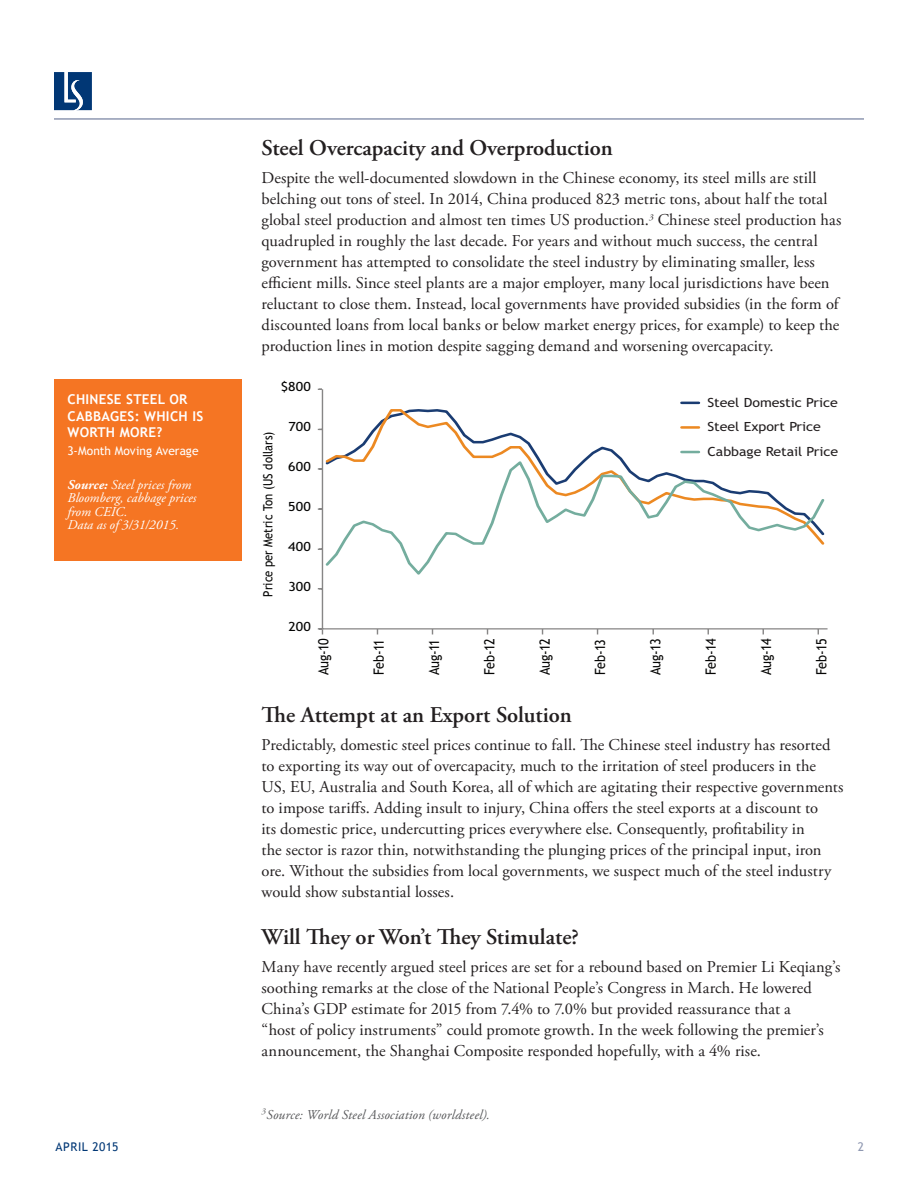
<style>
.page{position:relative;width:918px;height:1188px;background:#fff}
.page>*{position:absolute;margin:0;border:0;box-sizing:border-box;transform-origin:0 0}
.Section_Header{font:600 22.5px "Adobe Garamond Pro";color:#231f20}
.Body_Copy{font:16.5px/21px "Adobe Garamond Pro";letter-spacing:.005em;color:#231f20}
.t1{font:14.1px "Trebuchet MS";letter-spacing:-.015em;color:#050504;scale:.89 1}
.Legal_Disclosure{font:italic 13.5px/13.5px "Adobe Garamond Pro";color:#fff}
.Footnote{font:italic 13.5px "Adobe Garamond Pro";letter-spacing:.01em;color:#57585a}
.t2{font:700 13.5px/16.5px "Trebuchet MS";letter-spacing:.02em;color:#fff}
.t3{font:12.75px "Trebuchet MS";color:#050504;scale:.89 1}
.t4{font:12.6px/24.6px "Trebuchet MS";color:#231f20;scale:1.12 1}
.t5{font:12.6px "Trebuchet MS";letter-spacing:.025em;color:#050504;scale:1.12 1}
.Descriptor{font:12px "Trebuchet MS";letter-spacing:.005em;color:#fff}
.t6{font:12px "Trebuchet MS";letter-spacing:.04em;color:#013775}
.Page_Number{font:12px "Trebuchet MS";color:#8f98b1}
.s1{font-weight:700}
</style>
<div class="page">
<hr style="left:54px;top:118px;width:810px;height:2px;background:#8f98b1">
<svg style="left:54px;top:72px;width:38px;height:38px"></svg>
<div style="left:54px;top:379px;width:187px;height:181px;background:#f57523"></div>
<hr style="left:322px;top:389px;width:1px;height:240px;background:#878686">
<hr style="left:322px;top:628px;width:506px;height:2px;background:#878686">
<svg style="left:318px;top:628px;width:5px;height:6px"></svg>
<svg style="left:323px;top:408px;width:378px;height:50px"></svg>
<svg style="left:323px;top:458px;width:502px;height:120px"></svg>
<svg style="left:682px;top:402px;width:17px;height:2px"></svg>
<hr style="left:682px;top:426px;width:17px;height:3px;background:#ec8922">
<svg style="left:682px;top:451px;width:17px;height:2px"></svg>
<p class="t2" style="left:68px;top:391px;width:137px">CHINESE STEEL OR<br>CABBAGES: WHICH IS<br>WORTH MORE?</p>
<p class="Descriptor" style="left:68px;top:444px;width:133px">3-Month Moving Average</p>
<p class="Legal_Disclosure" style="left:68px;top:478px;width:130px"><span class="s1">Source:</span> Steel prices from<br>Bloomberg, cabbage prices from CEIC.<br>Data as of 3/31/2015.</p>
<p class="Section_Header" style="left:262px;top:135px;width:353px">Steel Overcapacity and Overproduction</p>
<p class="Body_Copy" style="left:262px;top:168px;width:581px">Despite the well-documented slowdown in the Chinese economy, its steel mills are still belching out tons of steel. In 2014, China produced 823 metric tons, about half the total global steel production and almost ten times US production.<sup>3</sup> Chinese steel production has quadrupled in roughly the last decade. For years and without much success, the central government has attempted to consolidate the steel industry by eliminating smaller, less efficient mills. Since steel plants are a major employer, many local jurisdictions have been reluctant to close them. Instead, local governments have provided subsidies (in the form of discounted loans from local banks or below market energy prices, for example) to keep the production lines in motion despite sagging demand and worsening overcapacity.</p>
<p class="t5" style="left:281px;top:380px;width:28px">$800</p>
<p class="t3" style="left:260px;top:597px;width:186px;rotate:-90deg">Price per Metric Ton (US dollars)</p>
<p class="t5" style="left:289px;top:420px;width:22px">700</p>
<p class="t5" style="left:288px;top:459px;width:22px">600</p>
<p class="t5" style="left:288px;top:499px;width:22px">500</p>
<p class="t5" style="left:288px;top:539px;width:22px">400</p>
<p class="t5" style="left:288px;top:579px;width:22px">300</p>
<p class="t5" style="left:289px;top:619px;width:22px">200</p>
<p class="t4" style="left:707px;top:390px;width:118px">Steel Domestic Price<br>Steel Export Price</p>
<p class="t4" style="left:707px;top:439px;width:118px">Cabbage Retail Price</p>
<p class="t1" style="left:315px;top:675px;width:43px;rotate:-90deg">Aug-10</p>
<p class="t1" style="left:371px;top:675px;width:42px;rotate:-90deg">Feb-11</p>
<p class="t1" style="left:426px;top:675px;width:42px;rotate:-90deg">Aug-11</p>
<p class="t1" style="left:481px;top:675px;width:42px;rotate:-90deg">Feb-12</p>
<p class="t1" style="left:537px;top:675px;width:42px;rotate:-90deg">Aug-12</p>
<p class="t1" style="left:592px;top:675px;width:42px;rotate:-90deg">Feb-13</p>
<p class="t1" style="left:647px;top:675px;width:42px;rotate:-90deg">Aug-13</p>
<p class="t1" style="left:703px;top:675px;width:42px;rotate:-90deg">Feb-14</p>
<p class="t1" style="left:758px;top:675px;width:42px;rotate:-90deg">Aug-14</p>
<p class="t1" style="left:813px;top:675px;width:42px;rotate:-90deg">Feb-15</p>
<p class="Section_Header" style="left:262px;top:702px;width:312px">The Attempt at an Export Solution</p>
<p class="Body_Copy" style="left:262px;top:735px;width:583px">Predictably, domestic steel prices continue to fall. The Chinese steel industry has resorted to exporting its way out of overcapacity, much to the irritation of steel producers in the US, EU, Australia and South Korea, all of which are agitating their respective governments to impose tariffs. Adding insult to injury, China offers the steel exports at a discount to<br>its domestic price, undercutting prices everywhere else. Consequently, profitability in<br>the sector is razor thin, notwithstanding the plunging prices of the principal input, iron ore. Without the subsidies from local governments, we suspect much of the steel industry would show substantial losses.</p>
<p class="Section_Header" style="left:262px;top:924px;width:319px">Will They or Won’t They Stimulate?</p>
<p class="Body_Copy" style="left:262px;top:957px;width:580px">Many have recently argued steel prices are set for a rebound based on Premier Li Keqiang’s soothing remarks at the close of the National People’s Congress in March. He lowered China’s GDP estimate for 2015 from 7.4% to 7.0% but provided reassurance that a<br>“host of policy instruments” could promote growth. In the week following the premier’s announcement, the Shanghai Composite responded hopefully, with a 4% rise.</p>
<p class="Footnote" style="left:262px;top:1107px;width:230px"><sup>3</sup>Source: World Steel Association (worldsteel).</p>
<p class="t6" style="left:56px;top:1140px;width:64px">APRIL 2015</p>
<p class="Page_Number" style="left:858px;top:1140px;width:8px">2</p>
</div>
